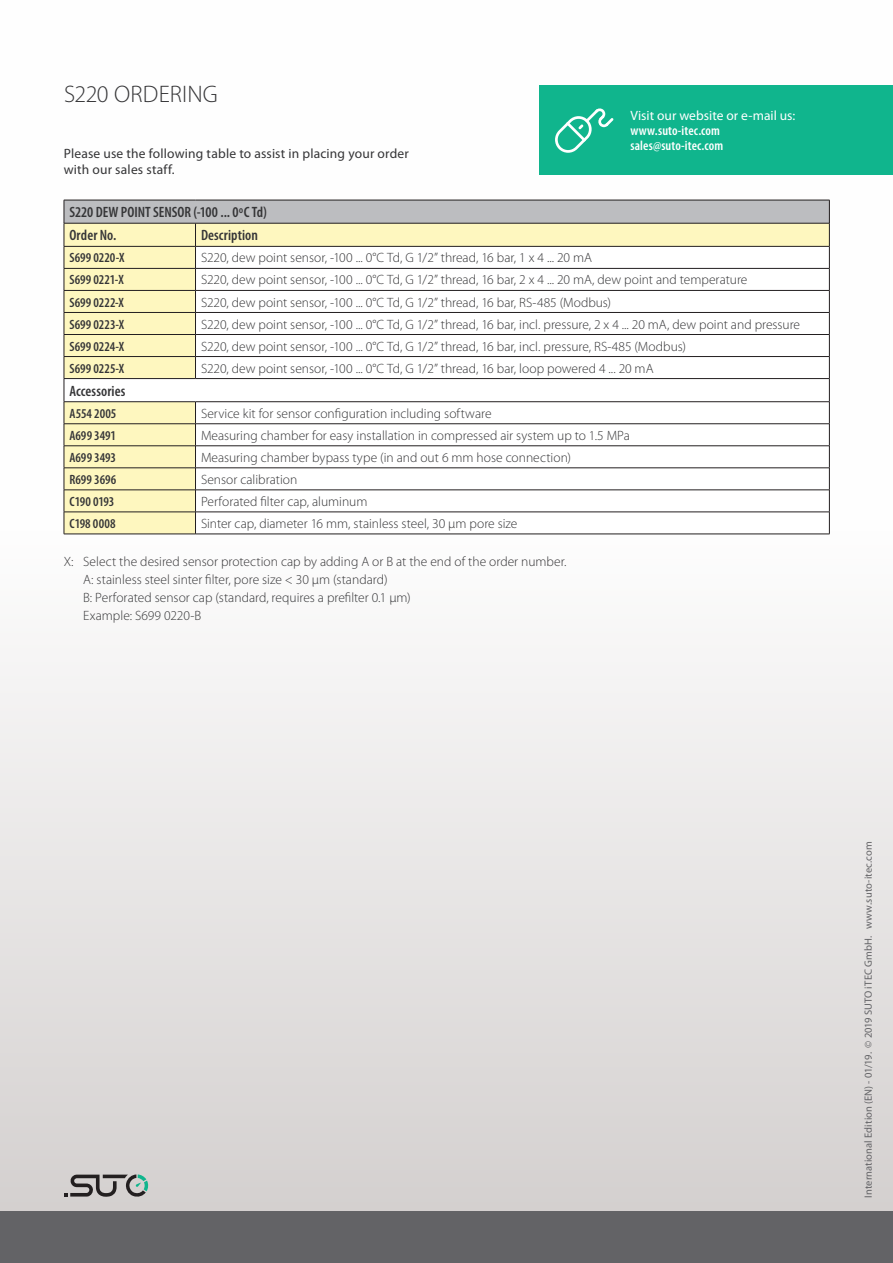
<style>
.page{position:relative;width:893px;height:1263px;background:#fff}
.page>*{position:absolute;margin:0;border:0;box-sizing:border-box;transform-origin:0 0}
.t1{font:300 24px "Myriad Pro";letter-spacing:.005em;color:#353537}
.t2{font:600 condensed 15px/23.1px "Myriad Pro";letter-spacing:.005em;color:#353537}
.t3{font:300 13.5px/18px "Myriad Pro";color:#353537}
.t4{font:600 condensed 13.5px "Myriad Pro";color:#353537}
.t5{font:13.5px/16.2px "Myriad Pro";letter-spacing:.015em;color:#353537}
.t6{font:600 condensed 13.5px/15px "Myriad Pro";letter-spacing:.01em;color:#fff}
.t7{font:13.5px "Myriad Pro";color:#fff}
.t8{font:10.5px "Myriad Pro";letter-spacing:.01em;color:#636366}
</style>
<div class="page">
<div style="left:0;top:0;width:893px;height:1263px;background:linear-gradient(to bottom,#fff,#dad6d5)"></div>
<div style="left:0;top:1212px;width:893px;height:51px;background:#636366"></div>
<svg style="left:144px;top:1180px;width:5px;height:11px"></svg>
<svg style="left:64px;top:1174px;width:82px;height:24px;background:#949593"></svg>
<div style="left:539px;top:85px;width:354px;height:90px;background:#10b58d"></div>
<svg style="left:555px;top:108px;width:58px;height:45px"></svg>
<div style="left:64px;top:200px;width:765px;height:23px;background:#bcbdc0"></div>
<div style="left:65px;top:224px;width:764px;height:22px;background:#fef7bf"></div>
<svg style="left:65px;top:247px;width:764px;height:287px"></svg>
<hr style="left:64px;top:200px;width:131px;height:1px;background:#231f20">
<hr style="left:195px;top:200px;width:635px;height:1px;background:#231f20">
<hr style="left:64px;top:223px;width:131px;height:1px;background:#231f20">
<hr style="left:195px;top:223px;width:635px;height:1px;background:#231f20">
<hr style="left:64px;top:246px;width:131px;height:1px;background:#231f20">
<hr style="left:195px;top:246px;width:635px;height:1px;background:#231f20">
<hr style="left:64px;top:268px;width:131px;height:1px;background:#231f20">
<hr style="left:195px;top:268px;width:635px;height:1px;background:#231f20">
<hr style="left:64px;top:290px;width:131px;height:1px;background:#231f20">
<hr style="left:195px;top:290px;width:635px;height:1px;background:#231f20">
<hr style="left:64px;top:312px;width:131px;height:1px;background:#231f20">
<hr style="left:195px;top:312px;width:635px;height:1px;background:#231f20">
<hr style="left:64px;top:334px;width:131px;height:1px;background:#231f20">
<hr style="left:195px;top:334px;width:635px;height:1px;background:#231f20">
<hr style="left:64px;top:356px;width:131px;height:1px;background:#231f20">
<hr style="left:195px;top:356px;width:635px;height:1px;background:#231f20">
<svg style="left:195px;top:223px;width:1px;height:155px"></svg>
<hr style="left:64px;top:378px;width:131px;height:1px;background:#231f20">
<hr style="left:195px;top:378px;width:635px;height:1px;background:#231f20">
<hr style="left:64px;top:401px;width:131px;height:1px;background:#231f20">
<hr style="left:195px;top:401px;width:635px;height:1px;background:#231f20">
<hr style="left:64px;top:423px;width:131px;height:1px;background:#231f20">
<hr style="left:195px;top:423px;width:635px;height:1px;background:#231f20">
<hr style="left:64px;top:445px;width:131px;height:1px;background:#231f20">
<hr style="left:195px;top:445px;width:635px;height:1px;background:#231f20">
<hr style="left:64px;top:468px;width:131px;height:1px;background:#231f20">
<hr style="left:195px;top:468px;width:635px;height:1px;background:#231f20">
<hr style="left:64px;top:490px;width:131px;height:1px;background:#231f20">
<hr style="left:195px;top:490px;width:635px;height:1px;background:#231f20">
<hr style="left:64px;top:512px;width:131px;height:1px;background:#231f20">
<svg style="left:64px;top:200px;width:1px;height:334px"></svg>
<hr style="left:195px;top:512px;width:635px;height:1px;background:#231f20">
<svg style="left:195px;top:402px;width:1px;height:132px"></svg>
<svg style="left:829px;top:200px;width:1px;height:334px"></svg>
<hr style="left:64px;top:534px;width:131px;height:1px;background:#231f20">
<hr style="left:195px;top:534px;width:635px;height:1px;background:#231f20">
<h1 class="t1" style="left:64px;top:81px;width:155px">S220 ORDERING</h1>
<p class="t5" style="left:64px;top:145px;width:347px">Please use the following table to assist in placing your order with our sales staff.</p>
<p class="t2" style="left:69px;top:201px;width:199px">S220 DEW POINT SENSOR (-100 ... 0ºC Td)<br>Order No.</p>
<p class="t2" style="left:201px;top:224px;width:58px">Description</p>
<p class="t7" style="left:630px;top:108px;width:166px">Visit our website or e-mail us:</p>
<p class="t6" style="left:630px;top:123px;width:94px">www.suto-itec.com sales@suto-itec.com</p>
<p class="t4" style="left:69px;top:251px;width:57px">S699 0220-X</p>
<p class="t3" style="left:201px;top:249px;width:392px">S220, dew point sensor, -100 ... 0°C Td, G 1/2” thread, 16 bar, 1 x 4 ... 20 mA</p>
<p class="t4" style="left:69px;top:273px;width:56px">S699 0221-X</p>
<p class="t3" style="left:201px;top:271px;width:548px">S220, dew point sensor, -100 ... 0°C Td, G 1/2” thread, 16 bar, 2 x 4 ... 20 mA, dew point and temperature</p>
<p class="t4" style="left:69px;top:295px;width:56px">S699 0222-X</p>
<p class="t3" style="left:201px;top:293px;width:412px">S220, dew point sensor, -100 ... 0°C Td, G 1/2” thread, 16 bar, RS-485 (Modbus)</p>
<p class="t4" style="left:69px;top:317px;width:56px">S699 0223-X</p>
<p class="t3" style="left:201px;top:315px;width:601px">S220, dew point sensor, -100 ... 0°C Td, G 1/2” thread, 16 bar, incl. pressure, 2 x 4 ... 20 mA, dew point and pressure</p>
<p class="t4" style="left:69px;top:339px;width:56px">S699 0224-X</p>
<p class="t3" style="left:201px;top:337px;width:486px">S220, dew point sensor, -100 ... 0°C Td, G 1/2” thread, 16 bar, incl. pressure, RS-485 (Modbus)</p>
<p class="t4" style="left:69px;top:361px;width:56px">S699 0225-X</p>
<p class="t3" style="left:201px;top:359px;width:454px">S220, dew point sensor, -100 ... 0°C Td, G 1/2” thread, 16 bar, loop powered 4 ... 20 mA</p>
<p class="t2" style="left:69px;top:379px;width:57px">Accessories</p>
<p class="t4" style="left:69px;top:406px;width:48px">A554 2005</p>
<p class="t3" style="left:201px;top:404px;width:292px">Service kit for sensor configuration including software</p>
<p class="t4" style="left:69px;top:428px;width:48px">A699 3491</p>
<p class="t3" style="left:201px;top:427px;width:431px">Measuring chamber for easy installation in compressed air system up to 1.5 MPa</p>
<p class="t4" style="left:69px;top:450px;width:48px">A699 3493</p>
<p class="t3" style="left:201px;top:449px;width:372px">Measuring chamber bypass type (in and out 6 mm hose connection)</p>
<p class="t4" style="left:69px;top:472px;width:48px">R699 3696</p>
<p class="t3" style="left:201px;top:471px;width:98px">Sensor calibration</p>
<p class="t4" style="left:69px;top:494px;width:46px">C190 0193</p>
<p class="t3" style="left:201px;top:493px;width:168px">Perforated filter cap, aluminum</p>
<p class="t4" style="left:69px;top:516px;width:48px">C198 0008</p>
<p class="t3" style="left:201px;top:515px;width:318px">Sinter cap, diameter 16 mm, stainless steel, 30 μm pore size</p>
<p class="t3" style="left:83px;top:552px;width:485px;text-indent:-19px">X: Select the desired sensor protection cap by adding A or B at the end of the order number.<br>A: stainless steel sinter filter, pore size &lt; 30 μm (standard)<br>B: Perforated sensor cap (standard, requires a prefilter 0.1 μm)<br>Example: S699 0220-B</p>
<p class="t8" style="left:862px;top:1198px;width:358px;rotate:-90deg">International Edition (EN) - 01/19. © 2019 SUTO iTEC GmbH. www.suto-itec.com</p>
</div>
